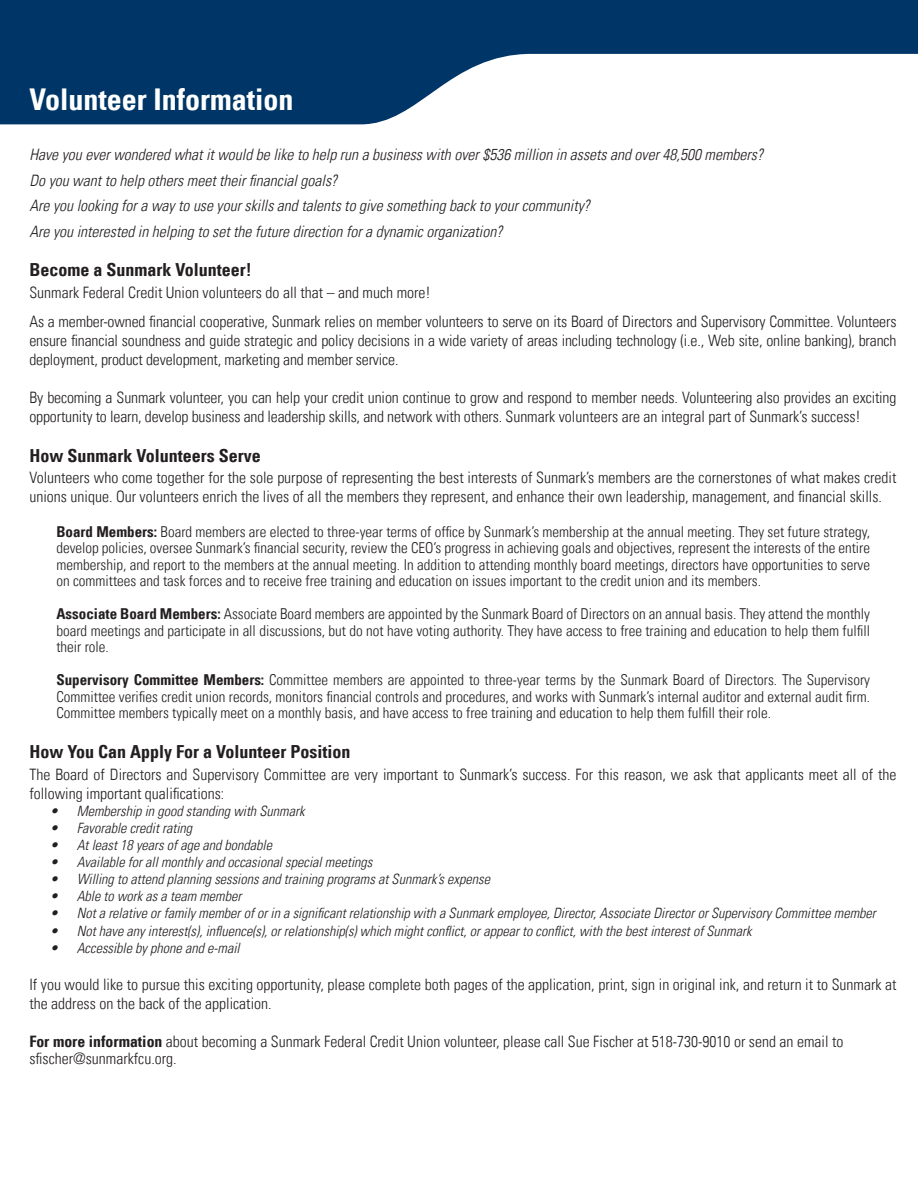
<style>
.page{position:relative;width:918px;height:1188px;background:#fff}
.page>*{position:absolute;margin:0;border:0;box-sizing:border-box;transform-origin:0 0}
.t1{font:700 condensed 30px "Univers LT";color:#fff}
.t2{font:700 condensed 18px "Univers LT";color:#231f20}
.t3{font:300 condensed 15.75px/18.9px "Univers LT";color:#231f20}
.t4{font:italic 300 condensed 15.75px "Univers LT";color:#231f20}
.t5{font:300 condensed 15px/16.5px "Univers LT";color:#231f20;text-align:justify}
.t6{font:italic 300 condensed 14.25px "Univers LT";color:#231f20}
.s1{font-weight:700}
</style>
<div class="page">
<svg style="left:0;top:0;width:918px;height:124px;fill:#003667"></svg>
<p class="t1" style="left:29px;top:81px;width:265px">Volunteer Information</p>
<p class="t4" style="left:29px;top:145px;width:735px">Have you ever wondered what it would be like to help run a business with over $536 million in assets and over 48,500 members?</p>
<p class="t4" style="left:29px;top:170px;width:309px">Do you want to help others meet their financial goals?</p>
<p class="t4" style="left:29px;top:196px;width:562px">Are you looking for a way to use your skills and talents to give something back to your community?</p>
<p class="t4" style="left:29px;top:221px;width:475px">Are you interested in helping to set the future direction for a dynamic organization?</p>
<p class="t2" style="left:29px;top:259px;width:224px">Become a Sunmark Volunteer!</p>
<p class="t3" style="left:29px;top:283px;width:403px">Sunmark Federal Credit Union volunteers do all that – and much more!</p>
<p class="t3" style="left:29px;top:312px;width:869px;text-align:justify">As a member-owned financial cooperative, Sunmark relies on member volunteers to serve on its Board of Directors and Supervisory Committee. Volunteers ensure financial soundness and guide strategic and policy decisions in a wide variety of areas including technology (i.e., Web site, online banking), branch deployment, product development, marketing and member service.</p>
<p class="t3" style="left:29px;top:388px;width:869px">By becoming a Sunmark volunteer, you can help your credit union continue to grow and respond to member needs. Volunteering also provides an exciting opportunity to learn, develop business and leadership skills, and network with others. Sunmark volunteers are an integral part of Sunmark’s success!</p>
<p class="t2" style="left:29px;top:444px;width:233px">How Sunmark Volunteers Serve</p>
<p class="t3" style="left:29px;top:468px;width:869px">Volunteers who come together for the sole purpose of representing the best interests of Sunmark’s members are the cornerstones of what makes credit unions unique. Our volunteers enrich the lives of all the members they represent, and enhance their own leadership, management, and financial skills.</p>
<p class="t5" style="left:56px;top:523px;width:815px"><span class="s1">Board Members:</span> Board members are elected to three-year terms of office by Sunmark’s membership at the annual meeting. They set future strategy, develop policies, oversee Sunmark’s financial security, review the CEO’s progress in achieving goals and objectives, represent the interests of the entire membership, and report to the members at the annual meeting. In addition to attending monthly board meetings, directors have opportunities to serve on committees and task forces and to receive free training and education on issues important to the credit union and its members.</p>
<p class="t5" style="left:56px;top:606px;width:815px"><span class="s1">Associate Board Members:</span> Associate Board members are appointed by the Sunmark Board of Directors on an annual basis. They attend the monthly board meetings and participate in all discussions, but do not have voting authority. They have access to free training and education to help them fulfill their role.</p>
<p class="t5" style="left:56px;top:672px;width:815px"><span class="s1">Supervisory Committee Members:</span> Committee members are appointed to three-year terms by the Sunmark Board of Directors. The Supervisory Committee verifies credit union records, monitors financial controls and procedures, and works with Sunmark’s internal auditor and external audit firm.<br>Committee members typically meet on a monthly basis, and have access to free training and education to help them fulfill their role.</p>
<p class="t2" style="left:29px;top:740px;width:323px">How You Can Apply For a Volunteer Position</p>
<p class="t3" style="left:29px;top:765px;width:869px">The Board of Directors and Supervisory Committee are very important to Sunmark’s success. For this reason, we ask that applicants meet all of the following important qualifications:</p>
<p class="t6" style="left:50px;top:802px;width:256px">• Membership in good standing with Sunmark</p>
<p class="t6" style="left:50px;top:819px;width:144px">• Favorable credit rating</p>
<p class="t6" style="left:50px;top:836px;width:224px">• At least 18 years of age and bondable</p>
<p class="t6" style="left:50px;top:854px;width:324px">• Available for all monthly and occasional special meetings</p>
<p class="t6" style="left:50px;top:871px;width:442px">• Willing to attend planning sessions and training programs at Sunmark’s expense</p>
<p class="t6" style="left:50px;top:888px;width:193px">• Able to work as a team member</p>
<p class="t6" style="left:50px;top:905px;width:828px">• Not a relative or family member of or in a significant relationship with a Sunmark employee, Director, Associate Director or Supervisory Committee member</p>
<p class="t6" style="left:50px;top:922px;width:703px">• Not have any interest(s), influence(s), or relationship(s) which might conflict, or appear to conflict, with the best interest of Sunmark</p>
<p class="t6" style="left:50px;top:939px;width:191px">• Accessible by phone and e-mail</p>
<p class="t3" style="left:29px;top:975px;width:869px">If you would like to pursue this exciting opportunity, please complete both pages of the application, print, sign in original ink, and return it to Sunmark at the address on the back of the application.</p>
<p class="t3" style="left:29px;top:1033px;width:815px;line-height:16.5px"><span class="s1">For more information</span> about becoming a Sunmark Federal Credit Union volunteer, please call Sue Fischer at 518-730-9010 or send an email to sfischer@sunmarkfcu.org.</p>
</div>
